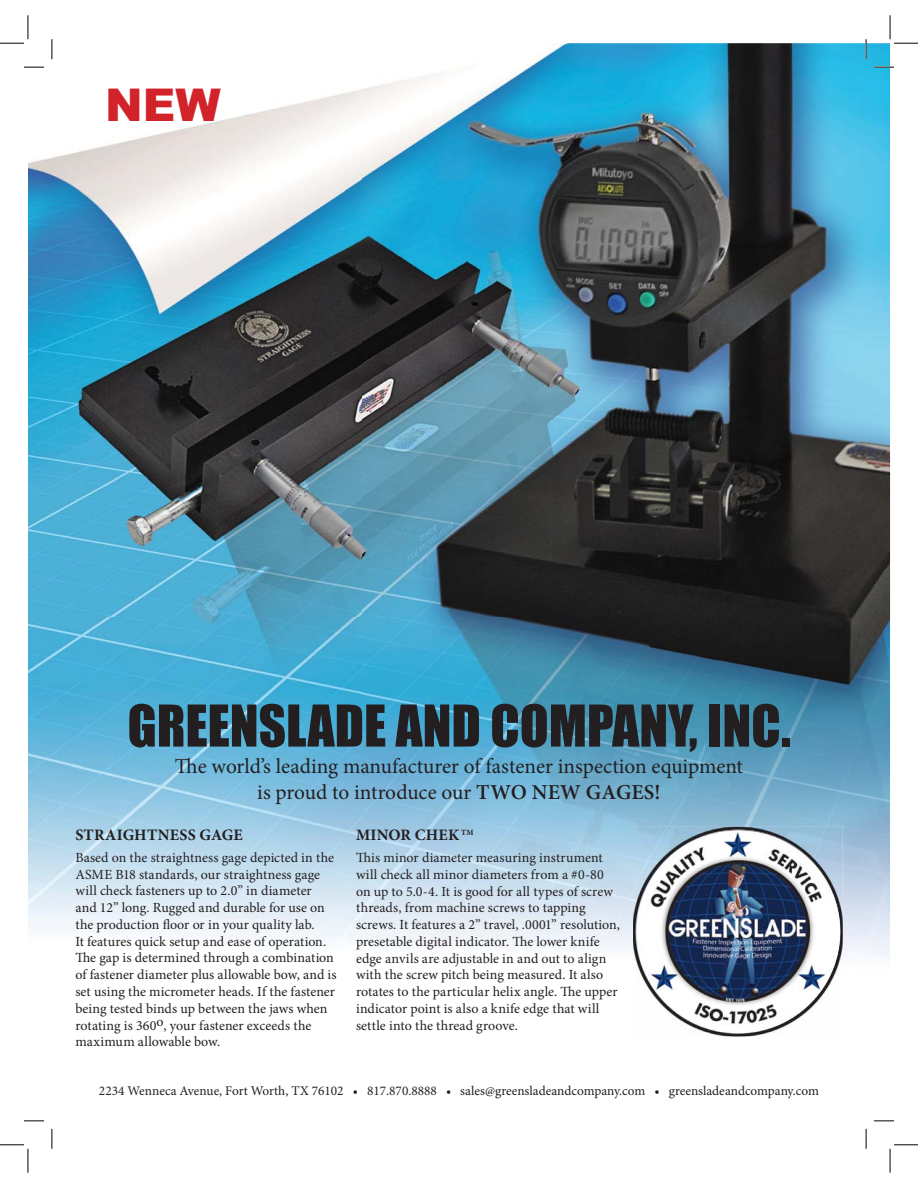
<style>
.page{position:relative;width:918px;height:1188px;background:#fff}
.page>*{position:absolute;margin:0;border:0;box-sizing:border-box;transform-origin:0 0}
.t1{font:53.25px "Impact";color:#231f20}
.t2{font:900 45.3px "Arial";color:#d2232a}
.t3{font:21.3px/25.5px "Minion Pro";color:#231f20;text-align:center}
.t4{font:700 15.9px "Minion Pro";letter-spacing:.015em;color:#231f20}
.t5{font:13.95px/16.8px "Minion Pro";letter-spacing:.005em;color:#231f20}
.t6{font:13.35px "Minion Pro";color:#231f20}
.s1{font-weight:600}
</style>
<div class="page">
<img style="left:28px;top:43px;width:670px;height:575px">
<img style="left:698px;top:43px;width:192px;height:814px">
<img style="left:28px;top:618px;width:622px;height:511px">
<img style="left:650px;top:618px;width:49px;height:209px">
<img style="left:633px;top:827px;width:210px;height:209px">
<img style="left:637px;top:830px;width:203px;height:203px;border-radius:50%">
<hr style="left:24px;top:66px;width:20px;height:2px;background:#fff">
<hr style="left:874px;top:66px;width:20px;height:2px;background:#fff">
<hr style="left:24px;top:1120px;width:20px;height:2px;background:#fff">
<hr style="left:51px;top:39px;width:2px;height:20px;background:#fff">
<hr style="left:865px;top:39px;width:2px;height:20px;background:#fff">
<svg style="left:24px;top:67px;width:20px;height:1px"></svg>
<svg style="left:874px;top:67px;width:20px;height:1px"></svg>
<svg style="left:24px;top:1121px;width:20px;height:1px"></svg>
<svg style="left:874px;top:1121px;width:20px;height:1px"></svg>
<svg style="left:52px;top:39px;width:1px;height:20px"></svg>
<svg style="left:52px;top:1129px;width:1px;height:20px"></svg>
<svg style="left:866px;top:39px;width:1px;height:20px"></svg>
<svg style="left:866px;top:1129px;width:1px;height:20px"></svg>
<svg style="left:0;top:15px;width:29px;height:29px"></svg>
<svg style="left:0;top:1145px;width:29px;height:28px"></svg>
<svg style="left:890px;top:15px;width:28px;height:29px"></svg>
<svg style="left:890px;top:1145px;width:28px;height:28px"></svg>
<h2 class="t2" style="left:105px;top:79px;width:117px">NEW</h2>
<h1 class="t1" style="left:127px;top:709px;width:665px">GREENSLADE AND COMPANY, INC.</h1>
<h3 class="t3" style="left:175px;top:756px;width:570px">The world’s leading manufacturer of fastener inspection equipment is proud to introduce our <span class="s1">TWO NEW GAGES!</span></h3>
<p class="t4" style="left:75px;top:825px;width:169px">STRAIGHTNESS GAGE</p>
<p class="t5" style="left:75px;top:850px;width:263px">Based on the straightness gage depicted in the ASME B18 standards, our straightness gage will check fasteners up to 2.0” in diameter and 12” long. Rugged and durable for use on the production floor or in your quality lab.<br>It features quick setup and ease of operation.<br>The gap is determined through a combination of fastener diameter plus allowable bow, and is set using the micrometer heads. If the fastener being tested binds up between the jaws when rotating is 360o, your fastener exceeds the maximum allowable bow.</p>
<p class="t4" style="left:356px;top:825px;width:119px">MINOR CHEK <sup>TM</sup></p>
<p class="t5" style="left:356px;top:850px;width:266px">This minor diameter measuring instrument will check all minor diameters from a #0-80 on up to 5.0-4. It is good for all types of screw threads, from machine screws to tapping screws. It features a 2” travel, .0001” resolution, presetable digital indicator. The lower knife edge anvils are adjustable in and out to align with the screw pitch being measured. It also rotates to the particular helix angle. The upper indicator point is also a knife edge that will settle into the thread groove.</p>
<p class="t6" style="left:99px;top:1085px;width:722px">2234 Wenneca Avenue, Fort Worth, TX 76102 • 817.870.8888 • sales@greensladeandcompany.com • greensladeandcompany.com</p>
</div>
